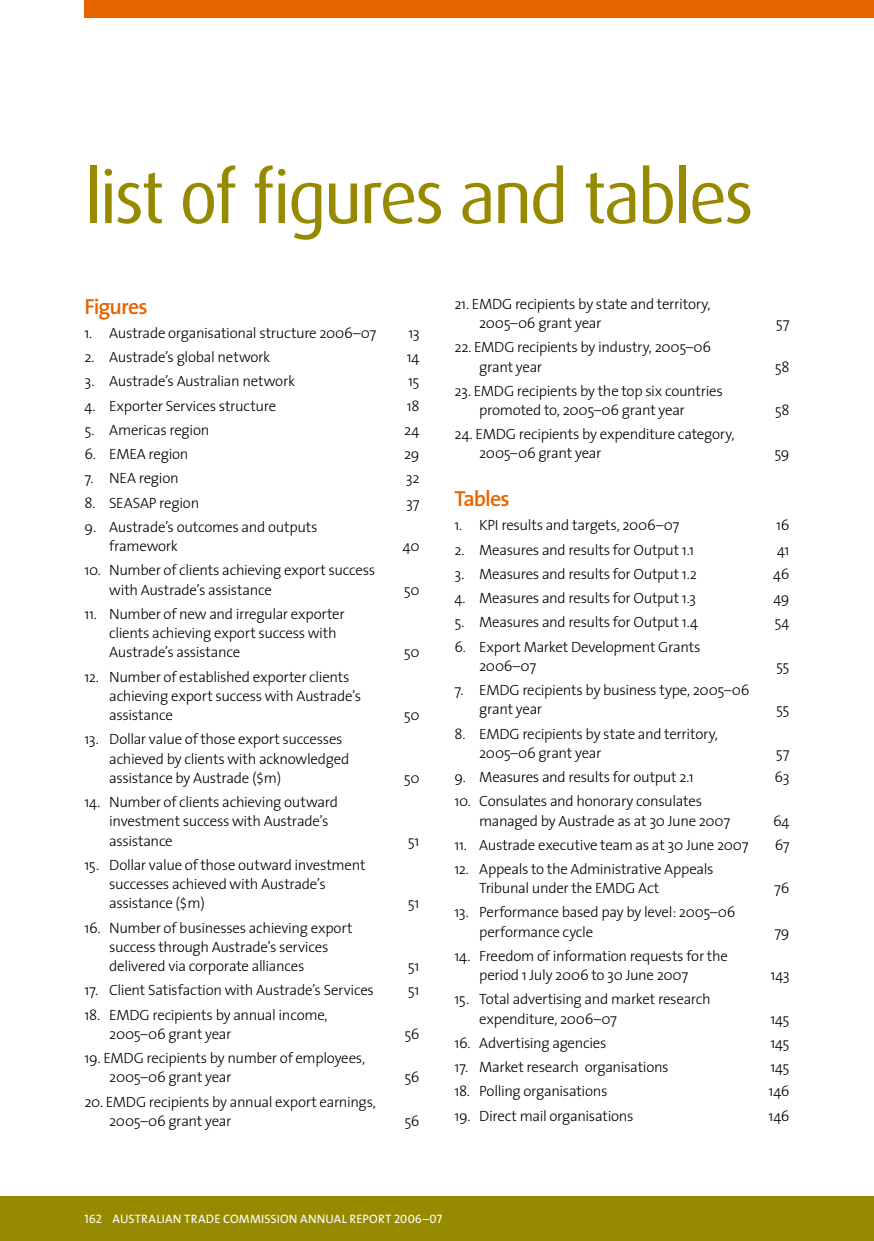
<style>
.page{position:relative;width:874px;height:1241px;background:#fff}
.page>*{position:absolute;margin:0;border:0;box-sizing:border-box;transform-origin:0 0}
.t1{font:73.5px "Dax";letter-spacing:-.04em;color:#968b00}
.t2{font:600 21.88px "The Sans";letter-spacing:-.045em;color:#e66400}
.t3{font:300 14.88px/19.2px "The Sans";letter-spacing:-.02em;color:#000}
.t4{font:12.25px "The Sans Caps";letter-spacing:.01em;color:#fff}
</style>
<div class="page">
<div style="left:84px;top:0;width:789px;height:17px;background:#e66400"></div>
<div style="left:0;top:1196px;width:873px;height:44px;background:#968b00"></div>
<hr style="left:873px;top:1196px;width:1px;height:44px;background:#968b00">
<svg style="left:873px;top:0;width:1px;height:17px"></svg>
<h1 class="t1" style="left:84px;top:157px;width:670px">list of figures and tables</h1>
<h2 class="t2" style="left:84px;top:288px;width:65px">Figures</h2>
<p class="t3" style="left:84px;top:323px;width:293px">1. Austrade organisational structure 2006–07</p>
<p class="t3" style="left:408px;top:323px;width:13px">13</p>
<p class="t3" style="left:84px;top:347px;width:187px">2. Austrade’s global network</p>
<p class="t3" style="left:406px;top:347px;width:14px">14</p>
<p class="t3" style="left:84px;top:371px;width:212px">3. Austrade’s Australian network</p>
<p class="t3" style="left:408px;top:371px;width:13px">15</p>
<p class="t3" style="left:84px;top:395px;width:193px">4. Exporter Services structure</p>
<p class="t3" style="left:406px;top:395px;width:14px">18</p>
<p class="t3" style="left:84px;top:419px;width:126px">5. Americas region</p>
<p class="t3" style="left:404px;top:419px;width:17px">24</p>
<p class="t3" style="left:84px;top:444px;width:106px">6. EMEA region</p>
<p class="t3" style="left:404px;top:444px;width:17px">29</p>
<p class="t3" style="left:84px;top:468px;width:96px">7. NEA region</p>
<p class="t3" style="left:405px;top:468px;width:15px">32</p>
<p class="t3" style="left:84px;top:492px;width:116px">8. SEASAP region</p>
<p class="t3" style="left:406px;top:492px;width:15px">37</p>
<p class="t3" style="left:109px;top:516px;width:210px;text-indent:-25px">9. Austrade’s outcomes and outputs framework</p>
<p class="t3" style="left:402px;top:536px;width:18px">40</p>
<p class="t3" style="left:109px;top:560px;width:267px;text-indent:-25px">10. Number of clients achieving export success with Austrade’s assistance</p>
<p class="t3" style="left:109px;top:603px;width:237px;text-indent:-25px">11. Number of new and irregular exporter clients achieving export success with<br>Austrade’s assistance</p>
<p class="t3" style="left:109px;top:666px;width:253px;text-indent:-25px">12. Number of established exporter clients achieving export success with Austrade’s assistance</p>
<p class="t3" style="left:109px;top:729px;width:241px;text-indent:-25px">13. Dollar value ofthose export successes achieved by clients with acknowledged assistance by Austrade ($m)</p>
<p class="t3" style="left:109px;top:791px;width:230px;text-indent:-25px">14. Number of clients achieving outward investment success with Austrade’s assistance</p>
<p class="t3" style="left:109px;top:854px;width:258px;text-indent:-25px">15. Dollar value ofthose outward investment successes achieved with Austrade’s assistance ($m)</p>
<p class="t3" style="left:109px;top:917px;width:244px;text-indent:-25px">16. Number of businesses achieving export success through Austrade’s services delivered via corporate alliances</p>
<p class="t3" style="left:403px;top:579px;width:17px">50</p>
<p class="t3" style="left:403px;top:642px;width:17px">50</p>
<p class="t3" style="left:403px;top:704px;width:17px">50</p>
<p class="t3" style="left:403px;top:767px;width:17px">50</p>
<p class="t3" style="left:407px;top:830px;width:13px">51</p>
<p class="t3" style="left:407px;top:893px;width:13px">51</p>
<p class="t3" style="left:407px;top:955px;width:13px">51</p>
<p class="t3" style="left:84px;top:979px;width:291px">17. Client Satisfaction with Austrade’s Services</p>
<p class="t3" style="left:407px;top:979px;width:13px">51</p>
<p class="t3" style="left:109px;top:1004px;width:220px;text-indent:-25px">18. EMDG recipients by annual income,<br>2005–06 grant year</p>
<p class="t3" style="left:404px;top:1023px;width:17px">56</p>
<p class="t3" style="left:109px;top:1047px;width:257px;text-indent:-25px">19. EMDG recipients by number of employees,<br>2005–06 grant year</p>
<p class="t3" style="left:109px;top:1091px;width:268px;text-indent:-25px">20. EMDG recipients by annual export earnings,<br>2005–06 grant year</p>
<p class="t3" style="left:404px;top:1066px;width:17px">56</p>
<p class="t3" style="left:404px;top:1110px;width:17px">56</p>
<p class="t3" style="left:479px;top:293px;width:233px;text-indent:-25px">21. EMDG recipients by state and territory,<br>2005–06 grant year</p>
<p class="t3" style="left:479px;top:337px;width:233px;text-indent:-25px">22. EMDG recipients by industry, 2005–06 grant year</p>
<p class="t3" style="left:479px;top:380px;width:245px;text-indent:-25px">23. EMDG recipients by the top six countries promoted to, 2005–06 grant year</p>
<p class="t3" style="left:479px;top:424px;width:257px;text-indent:-25px">24. EMDG recipients by expenditure category,<br>2005–06 grant year</p>
<p class="t3" style="left:775px;top:313px;width:15px">57</p>
<p class="t3" style="left:774px;top:356px;width:16px">58</p>
<p class="t3" style="left:774px;top:400px;width:16px">58</p>
<p class="t3" style="left:774px;top:443px;width:17px">59</p>
<h2 class="t2" style="left:454px;top:480px;width:57px">Tables</h2>
<p class="t3" style="left:454px;top:515px;width:226px">1. KPI results and targets, 2006–07</p>
<p class="t3" style="left:775px;top:515px;width:15px">16</p>
<p class="t3" style="left:454px;top:539px;width:241px">2. Measures and results for Output 1.1</p>
<p class="t3" style="left:776px;top:539px;width:14px">41</p>
<p class="t3" style="left:454px;top:563px;width:244px">3. Measures and results for Output 1.2</p>
<p class="t3" style="left:772px;top:563px;width:18px">46</p>
<p class="t3" style="left:454px;top:588px;width:243px">4. Measures and results for Output 1.3</p>
<p class="t3" style="left:773px;top:588px;width:18px">49</p>
<p class="t3" style="left:454px;top:612px;width:245px">5. Measures and results for Output 1.4</p>
<p class="t3" style="left:774px;top:612px;width:17px">54</p>
<p class="t3" style="left:479px;top:636px;width:223px;text-indent:-25px">6. Export Market Development Grants<br>2006–07</p>
<p class="t3" style="left:775px;top:655px;width:15px">55</p>
<p class="t3" style="left:479px;top:679px;width:271px;text-indent:-25px">7. EMDG recipients by business type, 2005–06 grant year</p>
<p class="t3" style="left:479px;top:723px;width:240px;text-indent:-25px">8. EMDG recipients by state and territory,<br>2005–06 grant year</p>
<p class="t3" style="left:775px;top:699px;width:15px">55</p>
<p class="t3" style="left:775px;top:742px;width:15px">57</p>
<p class="t3" style="left:454px;top:766px;width:241px">9. Measures and results for output 2.1</p>
<p class="t3" style="left:774px;top:766px;width:17px">63</p>
<p class="t3" style="left:479px;top:791px;width:252px;text-indent:-25px">10. Consulates and honorary consulates managed by Austrade as at 30 June 2007</p>
<p class="t3" style="left:772px;top:810px;width:18px">64</p>
<p class="t3" style="left:454px;top:834px;width:295px">11. Austrade executive team as at 30 June 2007</p>
<p class="t3" style="left:774px;top:834px;width:16px">67</p>
<p class="t3" style="left:479px;top:858px;width:236px;text-indent:-25px">12. Appeals to the Administrative Appeals<br>Tribunal under the EMDG Act</p>
<p class="t3" style="left:774px;top:878px;width:17px">76</p>
<p class="t3" style="left:479px;top:902px;width:257px;text-indent:-25px">13. Performance based pay by level: 2005–06 performance cycle</p>
<p class="t3" style="left:479px;top:945px;width:250px;text-indent:-25px">14. Freedom of information requests for the period 1 July 2006 to 30 June 2007</p>
<p class="t3" style="left:479px;top:989px;width:233px;text-indent:-25px">15. Total advertising and market research expenditure, 2006–07</p>
<p class="t3" style="left:774px;top:921px;width:17px">79</p>
<p class="t3" style="left:770px;top:964px;width:20px">143</p>
<p class="t3" style="left:770px;top:1008px;width:21px">145</p>
<p class="t3" style="left:454px;top:1032px;width:153px">16. Advertising agencies</p>
<p class="t3" style="left:770px;top:1032px;width:21px">145</p>
<p class="t3" style="left:454px;top:1056px;width:216px">17. Market research organisations</p>
<p class="t3" style="left:770px;top:1056px;width:21px">145</p>
<p class="t3" style="left:454px;top:1081px;width:154px">18. Polling organisations</p>
<p class="t3" style="left:768px;top:1081px;width:22px">146</p>
<p class="t3" style="left:454px;top:1105px;width:180px">19. Direct mail organisations</p>
<p class="t3" style="left:768px;top:1105px;width:22px">146</p>
<p class="t4" style="left:84px;top:1208px;width:359px">162 AUSTRALIAN TRADE COMMISSION ANNUAL REPORT 2006–07</p>
</div>
